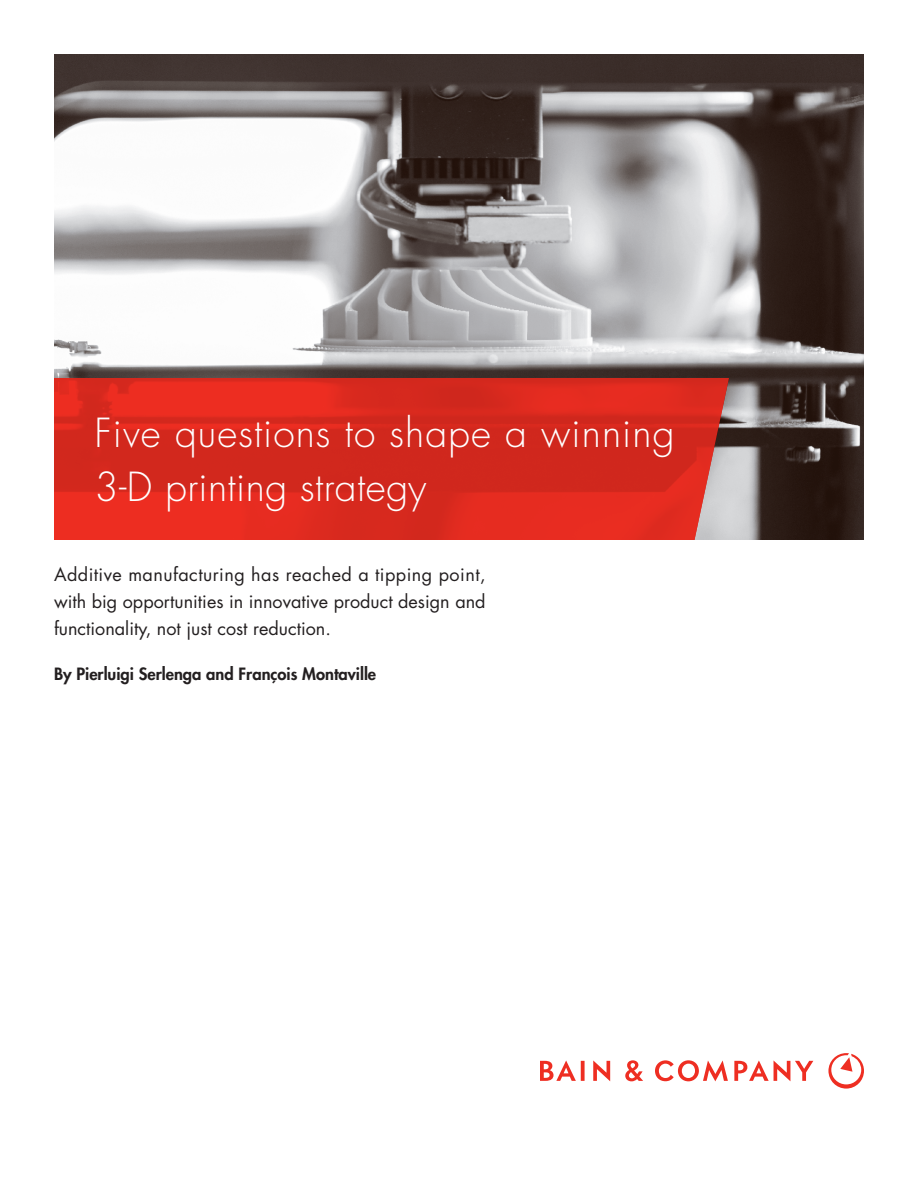
<style>
.page{position:relative;width:918px;height:1188px;background:#fff}
.page>*{position:absolute;margin:0;border:0;box-sizing:border-box;transform-origin:0 0}
.Headline{font:300 39px/54px "Futura";letter-spacing:.025em;color:#fff}
.Subtitle{font:18px/27px "Futura";color:#231f20;text-align:justify}
.Byline{font:800 16.5px "Futura";color:#231f20}
</style>
<div class="page">
<img style="left:54px;top:54px;width:810px;height:486px">
<svg style="left:54px;top:378px;width:675px;height:162px;background:#db2b20"></svg>
<svg style="left:655px;top:1060px;width:73px;height:21px"></svg>
<svg style="left:593px;top:1060px;width:17px;height:21px"></svg>
<svg style="left:540px;top:1060px;width:45px;height:21px"></svg>
<svg style="left:625px;top:1060px;width:18px;height:21px"></svg>
<svg style="left:734px;top:1060px;width:79px;height:21px"></svg>
<svg style="left:828px;top:1053px;width:36px;height:36px"></svg>
<p class="Headline" style="left:94px;top:407px;width:582px">Five questions to shape a winning<br>3-D printing strategy</p>
<p class="Subtitle" style="left:54px;top:561px;width:433px">Additive manufacturing has reached a tipping point, with big opportunities in innovative product design and functionality, not just cost reduction.</p>
<p class="Byline" style="left:54px;top:663px;width:324px">By Pierluigi Serlenga and François Montaville</p>
</div>
